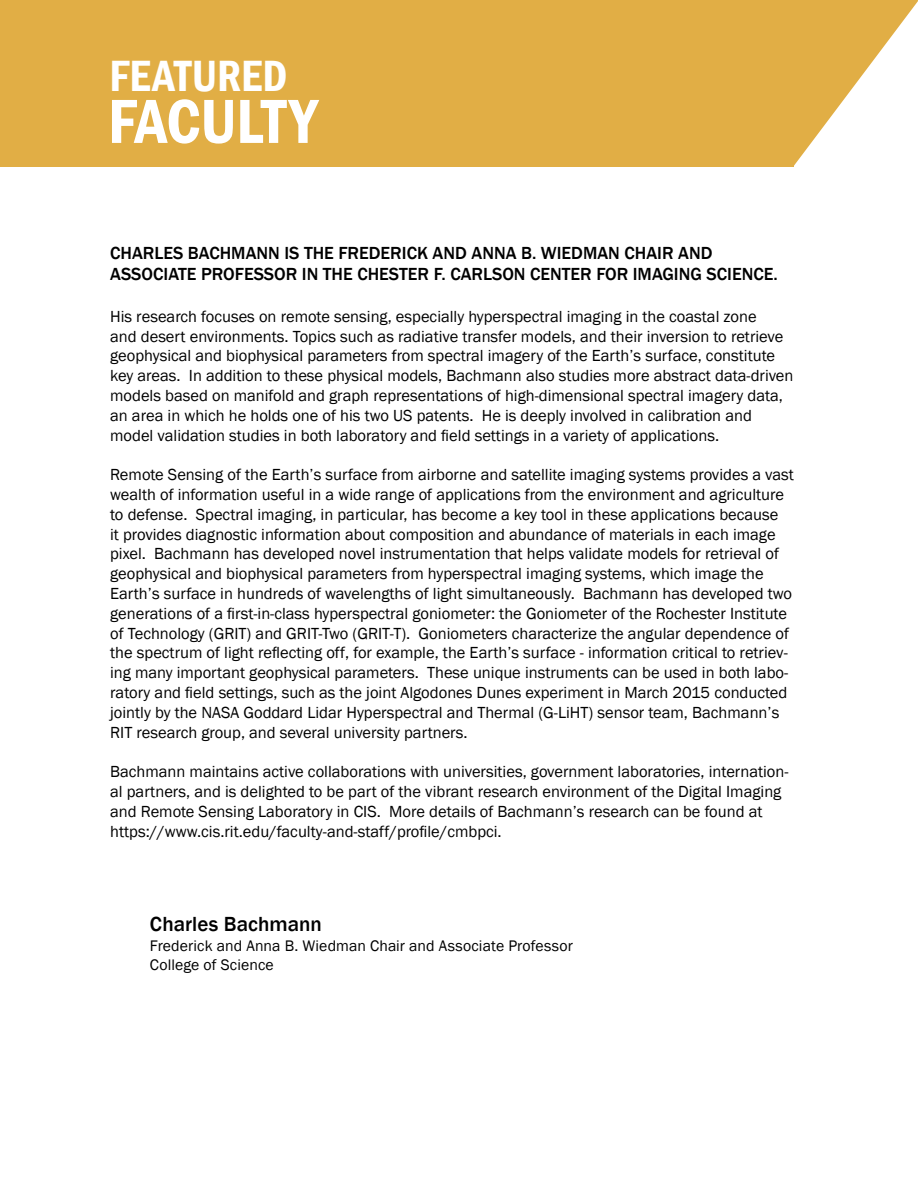
<style>
.page{position:relative;width:918px;height:1188px;background:#fff}
.page>*{position:absolute;margin:0;border:0;box-sizing:border-box;transform-origin:0 0}
.t1{font:600 condensed 64.5px "Franklin Gothic";letter-spacing:-.015em;color:#fff}
.t2{font:600 condensed 45px "Franklin Gothic";letter-spacing:.01em;color:#fff}
.t3{font:500 21px "Franklin Gothic";color:#000}
.t4{font:500 18px/21.6px "Franklin Gothic";color:#000}
.t5{font:16.5px/19.8px "Franklin Gothic";color:#000}
.t6{font:15.75px/19.2px "Franklin Gothic";letter-spacing:.005em;color:#000}
</style>
<div class="page">
<div style="left:0;top:0;width:793px;height:167px;background:#e1ae45"></div>
<svg style="left:793px;top:0;width:124px;height:167px"></svg>
<hr style="left:917px;top:0;width:1px;height:1188px;background:#000">
<h2 class="t2" style="left:109px;top:46px;width:179px">FEATURED</h2>
<h1 class="t1" style="left:108px;top:78px;width:211px">FACULTY</h1>
<p class="t4" style="left:110px;top:242px;width:669px">CHARLES BACHMANN IS THE FREDERICK AND ANNA B. WIEDMAN CHAIR AND<br>ASSOCIATE PROFESSOR IN THE CHESTER F. CARLSON CENTER FOR IMAGING SCIENCE.</p>
<p class="t5" style="left:110px;top:307px;width:685px">His research focuses on remote sensing, especially hyperspectral imaging in the coastal zone<br>and desert environments. Topics such as radiative transfer models, and their inversion to retrieve geophysical and biophysical parameters from spectral imagery of the Earth’s surface, constitute key areas. In addition to these physical models, Bachmann also studies more abstract data-driven models based on manifold and graph representations of high-dimensional spectral imagery data, an area in which he holds one of his two US patents. He is deeply involved in calibration and model validation studies in both laboratory and field settings in a variety of applications.</p>
<p class="t5" style="left:110px;top:465px;width:685px">Remote Sensing of the Earth’s surface from airborne and satellite imaging systems provides a vast wealth of information useful in a wide range of applications from the environment and agriculture to defense. Spectral imaging, in particular, has become a key tool in these applications because<br>it provides diagnostic information about composition and abundance of materials in each image pixel. Bachmann has developed novel instrumentation that helps validate models for retrieval of geophysical and biophysical parameters from hyperspectral imaging systems, which image the Earth’s surface in hundreds of wavelengths of light simultaneously. Bachmann has developed two generations of a first-in-class hyperspectral goniometer: the Goniometer of the Rochester Institute of Technology (GRIT) and GRIT-Two (GRIT-T). Goniometers characterize the angular dependence of the spectrum of light reflecting off, for example, the Earth’s surface - information critical to retriev&shy;ing many important geophysical parameters. These unique instruments can be used in both labo&shy;ratory and field settings, such as the joint Algodones Dunes experiment in March 2015 conducted jointly by the NASA Goddard Lidar Hyperspectral and Thermal (G-LiHT) sensor team, Bachmann’s RIT research group, and several university partners.</p>
<p class="t5" style="left:110px;top:762px;width:680px">Bachmann maintains active collaborations with universities, government laboratories, internation&shy;al partners, and is delighted to be part of the vibrant research environment of the Digital Imaging and Remote Sensing Laboratory in CIS. More details of Bachmann’s research can be found at https://www.cis.rit.edu/faculty-and-staff/profile/cmbpci.</p>
<p class="t3" style="left:150px;top:911px;width:173px">Charles Bachmann</p>
<p class="t6" style="left:150px;top:936px;width:424px">Frederick and Anna B. Wiedman Chair and Associate Professor<br>College of Science</p>
</div>
